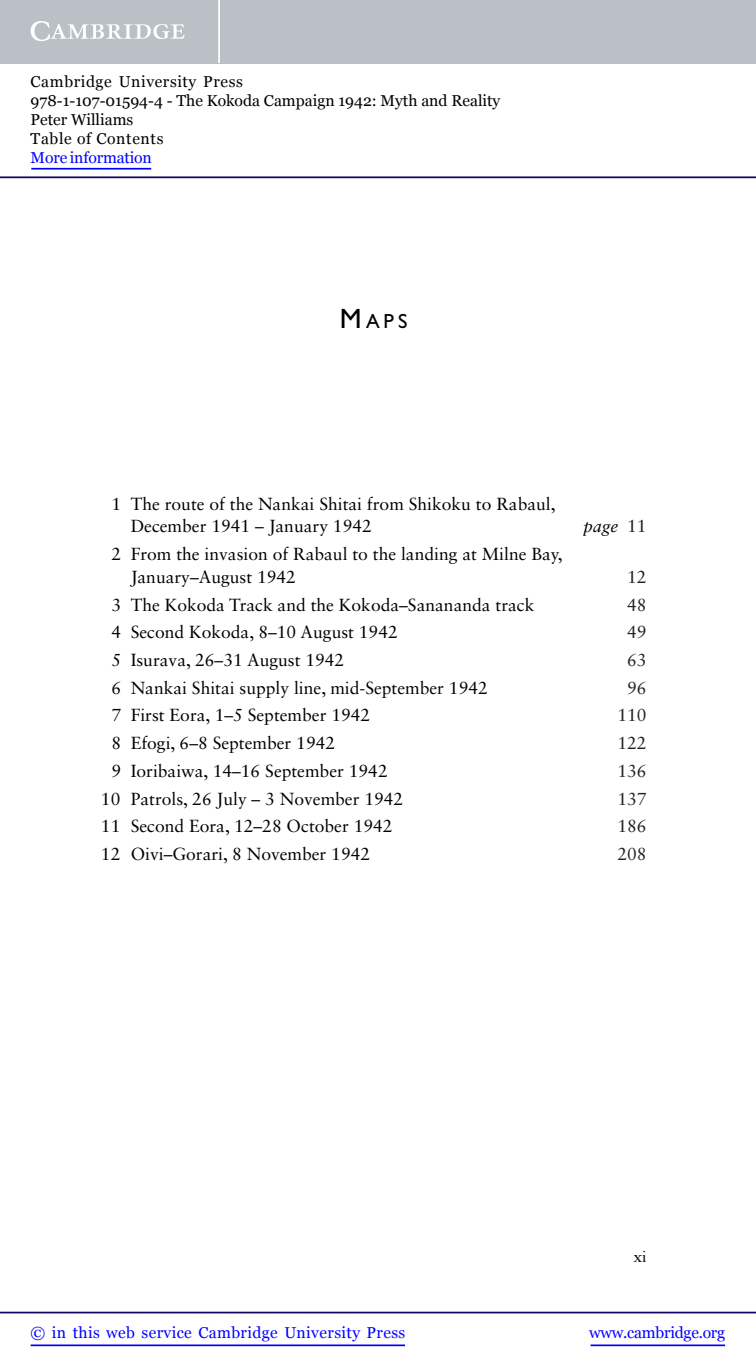
<style>
.page{position:relative;width:756px;height:1371px;background:#fff}
.page>*{position:absolute;margin:0;border:0;box-sizing:border-box;transform-origin:0 0}
.t1{font:20.47px "Gill Sans Std";color:#000}
.t2{font:17.5px/22.8px "Sabon LT Std";color:#000}
.t3{font:17.5px "Sabon LT Std";color:#231f20}
.t4{font:italic 17.5px "Sabon LT Std";color:#000}
.t5{font:15.75px/18.9px "Georgia";color:#000}
.t6{font:15.75px "Georgia";letter-spacing:.025em;color:#00f}
.t7{font:15.75px "Georgia";letter-spacing:-.015em;color:#00f}
.t8{font:15.75px "Georgia";letter-spacing:-.01em;color:#00f}
.t9{font:15.75px "Sabon LT Std";color:#000}
.s1{font-size:28px}
.s2{font-style:normal;color:#231f20}
</style>
<div class="page">
<hr style="left:591px;top:1344px;width:134px;height:1px;background:#00f">
<hr style="left:0;top:1311px;width:756px;height:2px;background:#150666">
<hr style="left:31px;top:1344px;width:374px;height:1px;background:#00f">
<div style="left:0;top:0;width:756px;height:63px;background:#bac0c6"></div>
<svg style="left:31px;top:21px;width:154px;height:20px"></svg>
<hr style="left:218px;top:0;width:2px;height:63px;background:#fff">
<hr style="left:0;top:176px;width:756px;height:2px;background:#150666">
<hr style="left:31px;top:168px;width:120px;height:1px;background:#00f">
<p class="t5" style="left:31px;top:72px;width:471px">Cambridge University Press<br>978-1-107-01594-4 - The Kokoda Campaign 1942: Myth and Reality<br>Peter Williams<br>Table of Contents</p>
<p class="t8" style="left:31px;top:148px;width:123px">More information</p>
<p class="t1" style="left:340px;top:309px;width:69px"><span class="s1">M</span>ap s</p>
<p class="t2" style="left:131px;top:492px;width:426px;text-indent:-19px">1 The route of the Nankai Shitai from Shikoku to Rabaul,<br>December 1941 – January 1942</p>
<p class="t2" style="left:131px;top:542px;width:434px;text-indent:-19px">2 From the invasion of Rabaul to the landing at Milne Bay,<br>January–August 1942</p>
<p class="t4" style="left:583px;top:516px;width:65px">page <span class="s2">11</span></p>
<p class="t3" style="left:627px;top:566px;width:21px">12</p>
<p class="t2" style="left:111px;top:593px;width:424px">3 The Kokoda Track and the Kokoda–Sanananda track</p>
<p class="t3" style="left:627px;top:594px;width:21px">48</p>
<p class="t2" style="left:111px;top:620px;width:288px">4 Second Kokoda, 8–10 August 1942</p>
<p class="t3" style="left:627px;top:621px;width:21px">49</p>
<p class="t2" style="left:111px;top:648px;width:234px">5 Isurava, 26–31 August 1942</p>
<p class="t3" style="left:627px;top:649px;width:21px">63</p>
<p class="t2" style="left:111px;top:676px;width:378px">6 Nankai Shitai supply line, mid-September 1942</p>
<p class="t3" style="left:627px;top:677px;width:21px">96</p>
<p class="t2" style="left:111px;top:703px;width:260px">7 First Eora, 1–5 September 1942</p>
<p class="t3" style="left:617px;top:705px;width:31px">110</p>
<p class="t2" style="left:111px;top:731px;width:225px">8 Efogi, 6–8 September 1942</p>
<p class="t3" style="left:617px;top:732px;width:31px">122</p>
<p class="t2" style="left:111px;top:759px;width:278px">9 Ioribaiwa, 14–16 September 1942</p>
<p class="t3" style="left:617px;top:760px;width:31px">136</p>
<p class="t2" style="left:101px;top:787px;width:304px">10 Patrols, 26 July – 3 November 1942</p>
<p class="t3" style="left:617px;top:788px;width:31px">137</p>
<p class="t2" style="left:101px;top:814px;width:293px">11 Second Eora, 12–28 October 1942</p>
<p class="t3" style="left:617px;top:815px;width:31px">186</p>
<p class="t2" style="left:101px;top:842px;width:271px">12 Oivi–Gorari, 8 November 1942</p>
<p class="t3" style="left:617px;top:843px;width:31px">208</p>
<p class="t9" style="left:633px;top:1247px;width:15px">xi</p>
<p class="t6" style="left:31px;top:1323px;width:376px">© in this web service Cambridge University Press</p>
<p class="t7" style="left:589px;top:1323px;width:137px">www.cambridge.org</p>
</div>
